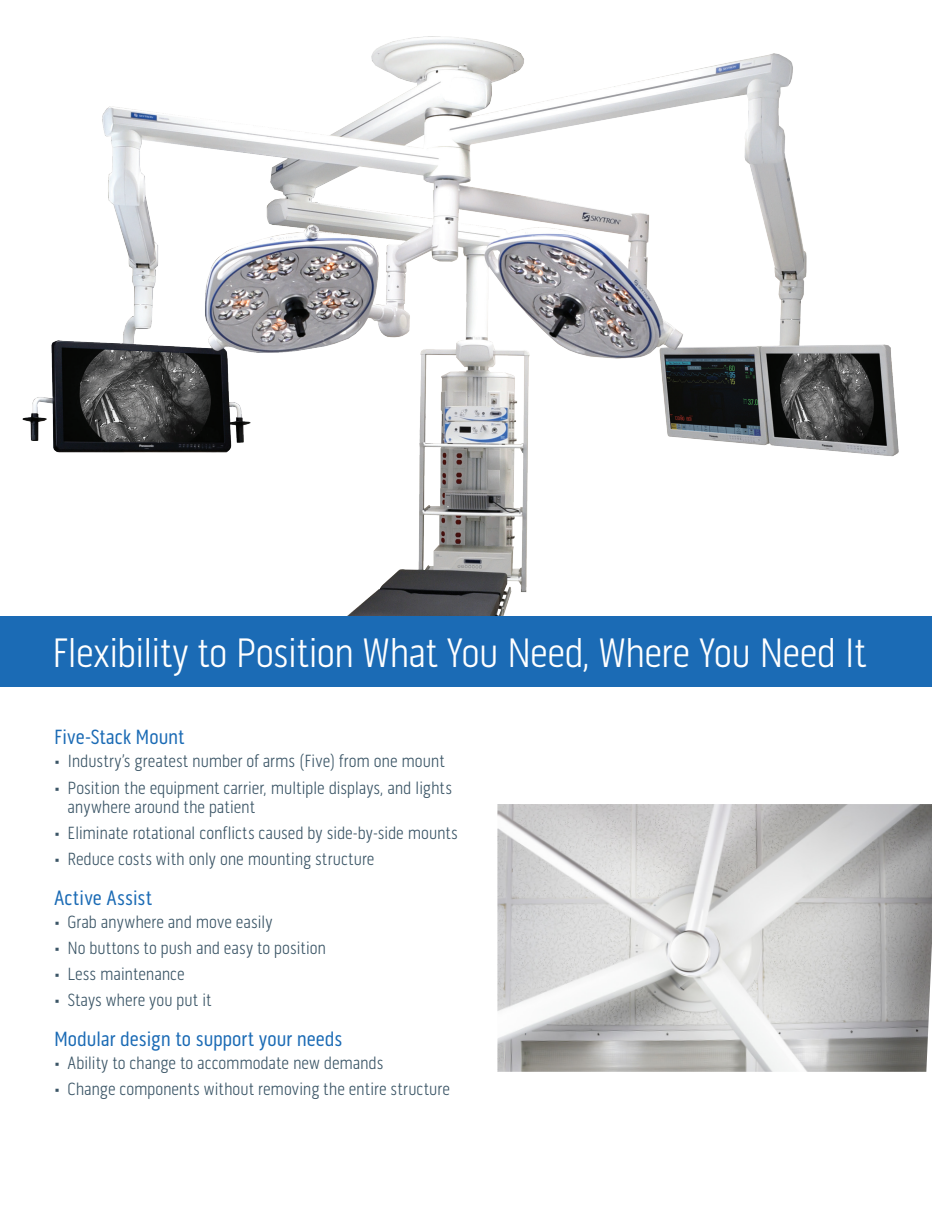
<style>
.page{position:relative;width:932px;height:1215px;background:#fff}
.page>*{position:absolute;margin:0;border:0;box-sizing:border-box;transform-origin:0 0}
.Table_Header{font:300 42px "Pill Gothic 300 mg";letter-spacing:-.025em;color:#fff}
.garamond_premier_pro{font:21px "Pill Gothic 300 mg";letter-spacing:-.005em;color:#1b6bb5}
.t1{font:300 18px/19.5px "Pill Gothic 300 mg";letter-spacing:-.01em;color:#3b5566}
</style>
<div class="page">
<img style="left:22px;top:36px;width:877px;height:580px">
<div style="left:0;top:616px;width:932px;height:71px;background:#1b6bb5"></div>
<img style="left:497px;top:804px;width:435px;height:268px">
<p class="Table_Header" style="left:52px;top:629px;width:815px">Flexibility to Position What You Need, Where You Need It</p>
<p class="garamond_premier_pro" style="left:54px;top:725px;width:132px">Five-Stack Mount</p>
<p class="t1" style="left:54px;top:752px;width:392px">• Industry’s greatest number of arms (Five) from one mount</p>
<p class="t1" style="left:68px;top:778px;width:386px;text-indent:-14px">• Position the equipment carrier, multiple displays, and lights anywhere around the patient</p>
<p class="t1" style="left:54px;top:823px;width:405px">• Eliminate rotational conflicts caused by side-by-side mounts</p>
<p class="t1" style="left:54px;top:850px;width:322px">• Reduce costs with only one mounting structure</p>
<p class="garamond_premier_pro" style="left:54px;top:885px;width:99px">Active Assist</p>
<p class="t1" style="left:54px;top:912px;width:220px">• Grab anywhere and move easily</p>
<p class="t1" style="left:54px;top:938px;width:274px">• No buttons to push and easy to position</p>
<p class="t1" style="left:54px;top:964px;width:132px">• Less maintenance</p>
<p class="t1" style="left:54px;top:991px;width:159px">• Stays where you put it</p>
<p class="garamond_premier_pro" style="left:54px;top:1026px;width:290px">Modular design to support your needs</p>
<p class="t1" style="left:54px;top:1053px;width:331px">• Ability to change to accommodate new demands</p>
<p class="t1" style="left:54px;top:1079px;width:397px">• Change components without removing the entire structure</p>
</div>
